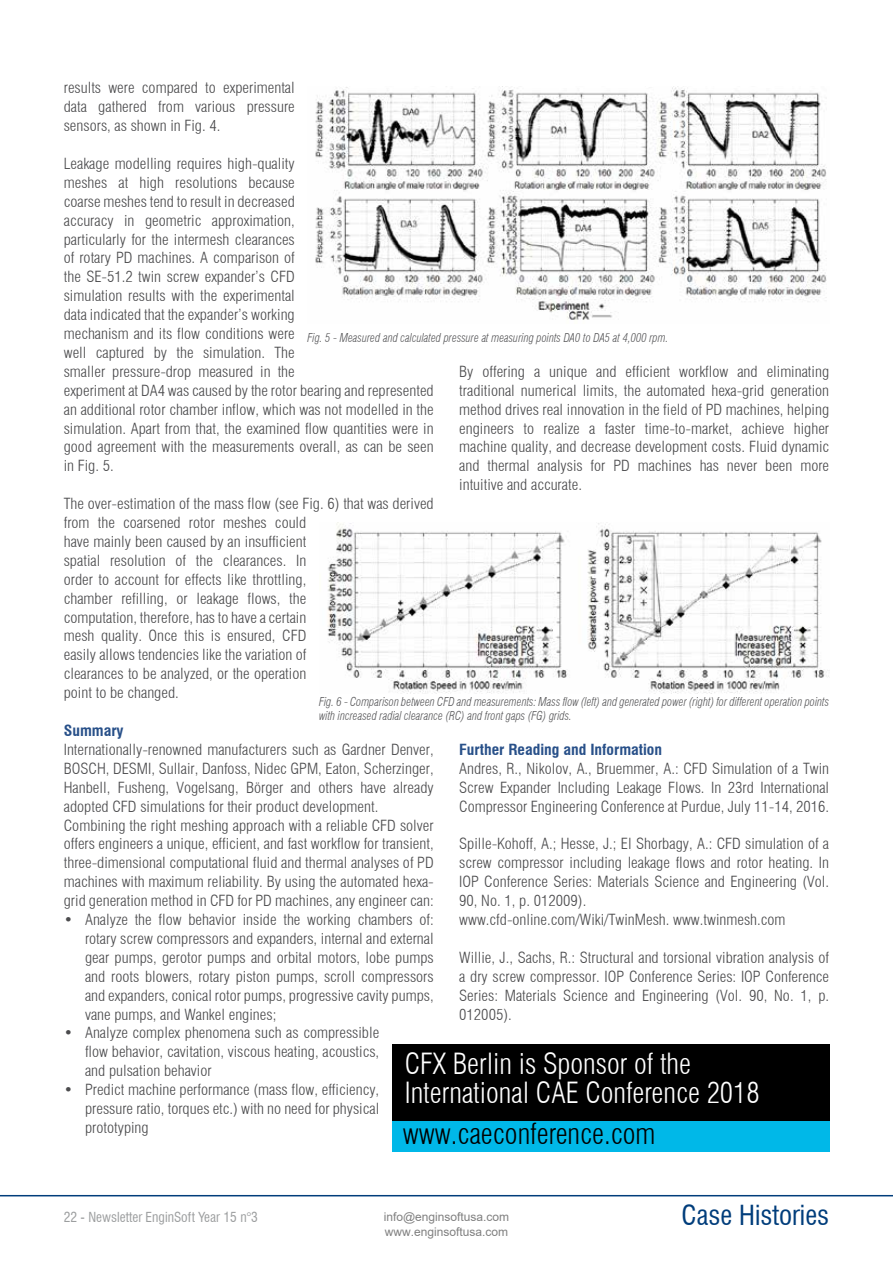
<style>
.page{position:relative;width:893px;height:1263px;background:#fff}
.page>*{position:absolute;margin:0;border:0;box-sizing:border-box;transform-origin:0 0}
.t1{font:300 condensed 28.5px/28.5px "Swiss 721 BT";color:#fff}
.t2{font:300 condensed 28.5px "Swiss 721 BT";color:#000}
.t3{font:condensed 27px "Swiss 721 BT";color:#003d7b}
.t4{font:300 condensed 15px/18.9px "Swiss 721 BT";color:#4b4b4d;text-align:justify;scale:1.05 1}
.t5{font:700 condensed 15px "Swiss 721 BT";color:#285089;scale:1.05 1}
.t6{font:condensed 13.5px "Swiss 721 BT";color:#9c9e9f}
.t7{font:italic 300 condensed 12px/14.4px "Swiss 721 BT";color:#58585a;scale:.95 1}
.t8{font:12px/14.4px "Arial";color:#808080}
</style>
<div class="page">
<hr style="left:0;top:1195px;width:893px;height:1px;background:#003d7b">
<img style="left:315px;top:87px;width:512px;height:233px">
<img style="left:327px;top:523px;width:502px;height:171px">
<div style="left:392px;top:1120px;width:437px;height:32px;background:#00b8e8"></div>
<div style="left:392px;top:1044px;width:437px;height:76px;background:#000"></div>
<p class="t4" style="left:64px;top:78px;width:222px">results were compared to experimental data gathered from various pressure sensors, as shown in Fig. 4.</p>
<p class="t4" style="left:64px;top:154px;width:354px;text-align:left">Leakage modelling requires high-quality<br>meshes at high resolutions because<br>coarse meshes tend to result in decreased<br>accuracy in geometric approximation,<br>particularly for the intermesh clearances<br>of rotary PD machines. A comparison of<br>the SE-51.2 twin screw expander’s CFD<br>simulation results with the experimental<br>data indicated that the expander’s working<br>mechanism and its flow conditions were<br>well captured by the simulation. The<br>smaller pressure-drop measured in the<br>experiment at DA4 was caused by the rotor bearing and represented an additional rotor chamber inflow, which was not modelled in the simulation. Apart from that, the examined flow quantities were in good agreement with the measurements overall, as can be seen in Fig. 5.</p>
<p class="t4" style="left:64px;top:494px;width:354px;text-align:left">The over-estimation of the mass flow (see Fig. 6) that was derived from the coarsened rotor meshes could<br>have mainly been caused by an insufficient<br>spatial resolution of the clearances. In<br>order to account for effects like throttling,<br>chamber refilling, or leakage flows, the<br>computation, therefore, has to have a certain<br>mesh quality. Once this is ensured, CFD<br>easily allows tendencies like the variation of<br>clearances to be analyzed, or the operation<br>point to be changed.</p>
<p class="t5" style="left:64px;top:721px;width:59px">Summary</p>
<p class="t4" style="left:64px;top:740px;width:354px;text-align:left">Internationally-renowned manufacturers such as Gardner Denver, BOSCH, DESMI, Sullair, Danfoss, Nidec GPM, Eaton, Scherzinger, Hanbell, Fusheng, Vogelsang, Börger and others have already adopted CFD simulations for their product development.<br>Combining the right meshing approach with a reliable CFD solver offers engineers a unique, efficient, and fast workflow for transient, three-dimensional computational fluid and thermal analyses of PD machines with maximum reliability. By using the automated hexa&shy;grid generation method in CFD for PD machines, any engineer can:</p>
<p class="t4" style="left:85px;top:910px;width:334px;text-indent:-21px">• Analyze the flow behavior inside the working chambers of: rotary screw compressors and expanders, internal and external gear pumps, gerotor pumps and orbital motors, lobe pumps and roots blowers, rotary piston pumps, scroll compressors and expanders, conical rotor pumps, progressive cavity pumps, vane pumps, and Wankel engines;</p>
<p class="t4" style="left:85px;top:1023px;width:282px;text-indent:-21px">• Analyze complex phenomena such as compressible flow behavior, cavitation, viscous heating, acoustics, and pulsation behavior</p>
<p class="t4" style="left:85px;top:1080px;width:282px;text-indent:-21px">• Predict machine performance (mass flow, efficiency, pressure ratio, torques etc.) with no need for physical prototyping</p>
<p class="t7" style="left:308px;top:330px;width:381px">Fig. 5 - Measured and calculated pressure at measuring points DA0 to DA5 at 4,000 rpm.</p>
<p class="t4" style="left:459px;top:362px;width:354px">By offering a unique and efficient workflow and eliminating traditional numerical limits, the automated hexa-grid generation method drives real innovation in the field of PD machines, helping engineers to realize a faster time-to-market, achieve higher machine quality, and decrease development costs. Fluid dynamic and thermal analysis for PD machines has never been more intuitive and accurate.</p>
<p class="t7" style="left:319px;top:694px;width:538px">Fig. 6 - Comparison between CFD and measurements: Mass flow (left) and generated power (right) for different operation points with increased radial clearance (RC) and front gaps (FG) grids.</p>
<p class="t5" style="left:459px;top:740px;width:195px">Further Reading and Information</p>
<p class="t4" style="left:459px;top:759px;width:354px">Andres, R., Nikolov, A., Bruemmer, A.: CFD Simulation of a Twin Screw Expander Including Leakage Flows. In 23rd International Compressor Engineering Conference at Purdue, July 11-14, 2016.</p>
<p class="t4" style="left:459px;top:834px;width:354px;text-align:left">Spille-Kohoff, A.; Hesse, J.; El Shorbagy, A.: CFD simulation of a screw compressor including leakage flows and rotor heating. In IOP Conference Series: Materials Science and Engineering (Vol.<br>90, No. 1, p. 012009).<br>www.cfd-online.com/Wiki/TwinMesh. www.twinmesh.com</p>
<p class="t4" style="left:459px;top:948px;width:354px">Willie, J., Sachs, R.: Structural and torsional vibration analysis of a dry screw compressor. IOP Conference Series: IOP Conference Series: Materials Science and Engineering (Vol. 90, No. 1, p.<br>012005).</p>
<h1 class="t1" style="left:405px;top:1049px;width:357px">CFX Berlin is Sponsor of the<br>International CAE Conference 2018</h1>
<h1 class="t2" style="left:403px;top:1117px;width:254px">www.caeconference.com</h1>
<p class="t6" style="left:64px;top:1209px;width:196px">22 - Newsletter EnginSoft Year 15 n°3</p>
<h2 class="t3" style="left:681px;top:1199px;width:149px">Case Histories</h2>
<p class="t8" style="left:384px;top:1209px;width:127px">info@enginsoftusa.com www.enginsoftusa.com</p>
</div>
